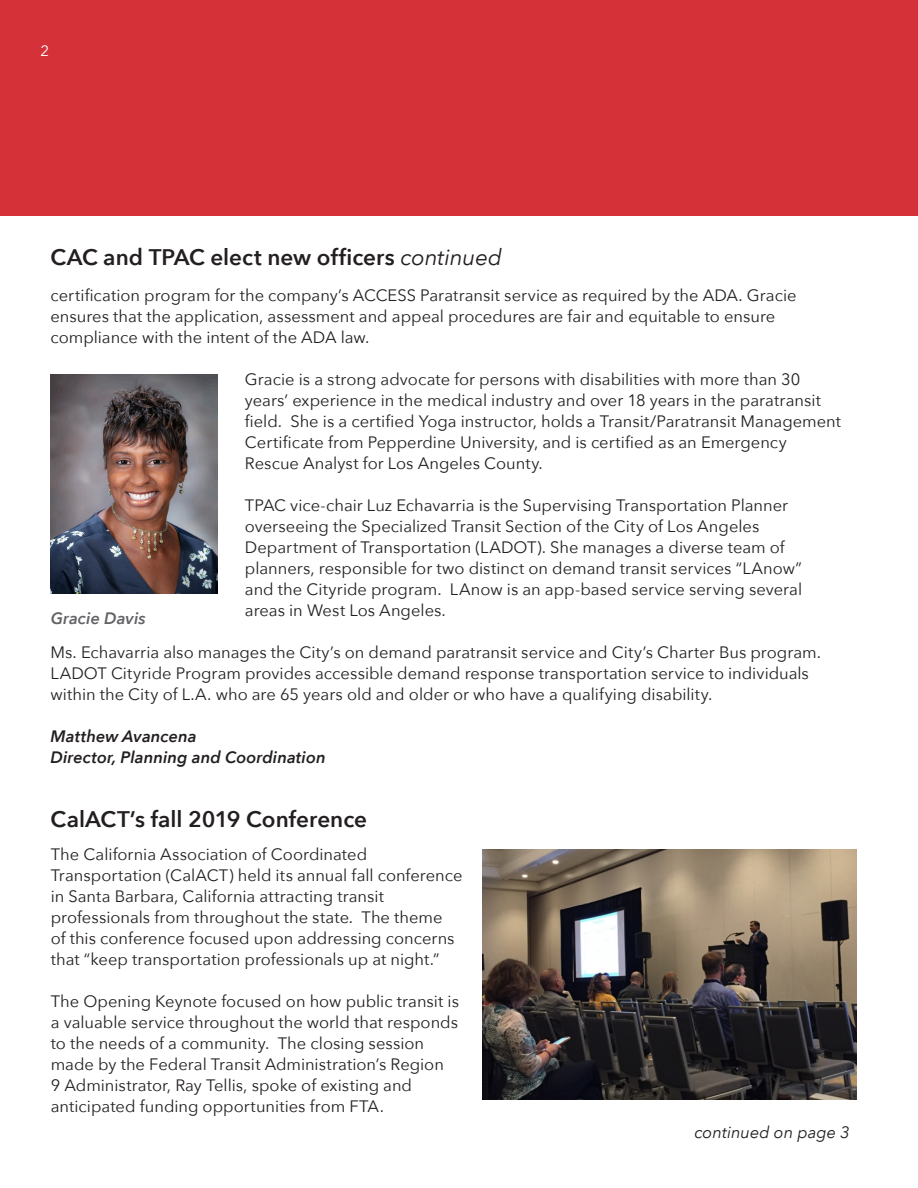
<style>
.page{position:relative;width:918px;height:1188px;background:#fff}
.page>*{position:absolute;margin:0;border:0;box-sizing:border-box;transform-origin:0 0}
.Headline{font:600 22.5px "Avenir Next";color:#231f20}
.Body_copy{font:16.5px/21px "Avenir Next";color:#231f20}
.Signature{font:italic 600 16.5px "Avenir Next";letter-spacing:.005em;color:#231f20}
.Body_copy-2{font:italic 16.5px "Avenir Next";color:#231f20}
.Body_copy-3{font:italic 600 16.5px "Avenir Next";letter-spacing:.01em;color:#636366}
.t1{font:15px "Avenir Next";color:#fff}
.s1{font-weight:400;font-style:italic}
</style>
<div class="page">
<div style="left:0;top:0;width:918px;height:216px;background:#d43238"></div>
<img style="left:50px;top:375px;width:167px;height:219px">
<img style="left:483px;top:850px;width:374px;height:250px">
<p class="t1" style="left:40px;top:38px;width:10px">2</p>
<p class="Headline" style="left:50px;top:238px;width:453px">CAC and TPAC elect new officers <span class="s1">continued</span></p>
<p class="Body_copy" style="left:50px;top:284px;width:748px">certification program for the company’s ACCESS Paratransit service as required by the ADA. Gracie ensures that the application, assessment and appeal procedures are fair and equitable to ensure compliance with the intent of the ADA law.</p>
<p class="Body_copy" style="left:245px;top:368px;width:598px">Gracie is a strong advocate for persons with disabilities with more than 30 years’ experience in the medical industry and over 18 years in the paratransit field. She is a certified Yoga instructor, holds a Transit/Paratransit Management Certificate from Pepperdine University, and is certified as an Emergency Rescue Analyst for Los Angeles County.</p>
<p class="Body_copy" style="left:245px;top:494px;width:559px">TPAC vice-chair Luz Echavarria is the Supervising Transportation Planner overseeing the Specialized Transit Section of the City of Los Angeles Department of Transportation (LADOT). She manages a diverse team of planners, responsible for two distinct on demand transit services “LAnow” and the Cityride program. LAnow is an app-based service serving several areas in West Los Angeles.</p>
<p class="Body_copy" style="left:50px;top:641px;width:772px">Ms. Echavarria also manages the City’s on demand paratransit service and City’s Charter Bus program.<br>LADOT Cityride Program provides accessible demand response transportation service to individuals within the City of L.A. who are 65 years old and older or who have a qualifying disability.</p>
<p class="Signature" style="left:50px;top:722px;width:148px">Matthew Avancena</p>
<p class="Signature" style="left:50px;top:743px;width:277px">Director, Planning and Coordination</p>
<p class="Body_copy-3" style="left:51px;top:604px;width:97px">Gracie Davis</p>
<p class="Headline" style="left:50px;top:800px;width:318px">CalACT’s fall 2019 Conference</p>
<p class="Body_copy" style="left:51px;top:843px;width:413px">The California Association of Coordinated Transportation (CalACT) held its annual fall conference in Santa Barbara, California attracting transit professionals from throughout the state. The theme<br>of this conference focused upon addressing concerns that “keep transportation professionals up at night.”</p>
<p class="Body_copy" style="left:51px;top:990px;width:410px">The Opening Keynote focused on how public transit is a valuable service throughout the world that responds to the needs of a community. The closing session made by the Federal Transit Administration’s Region<br>9 Administrator, Ray Tellis, spoke of existing and anticipated funding opportunities from FTA.</p>
<p class="Body_copy-2" style="left:694px;top:1118px;width:157px">continued on page 3</p>
</div>
